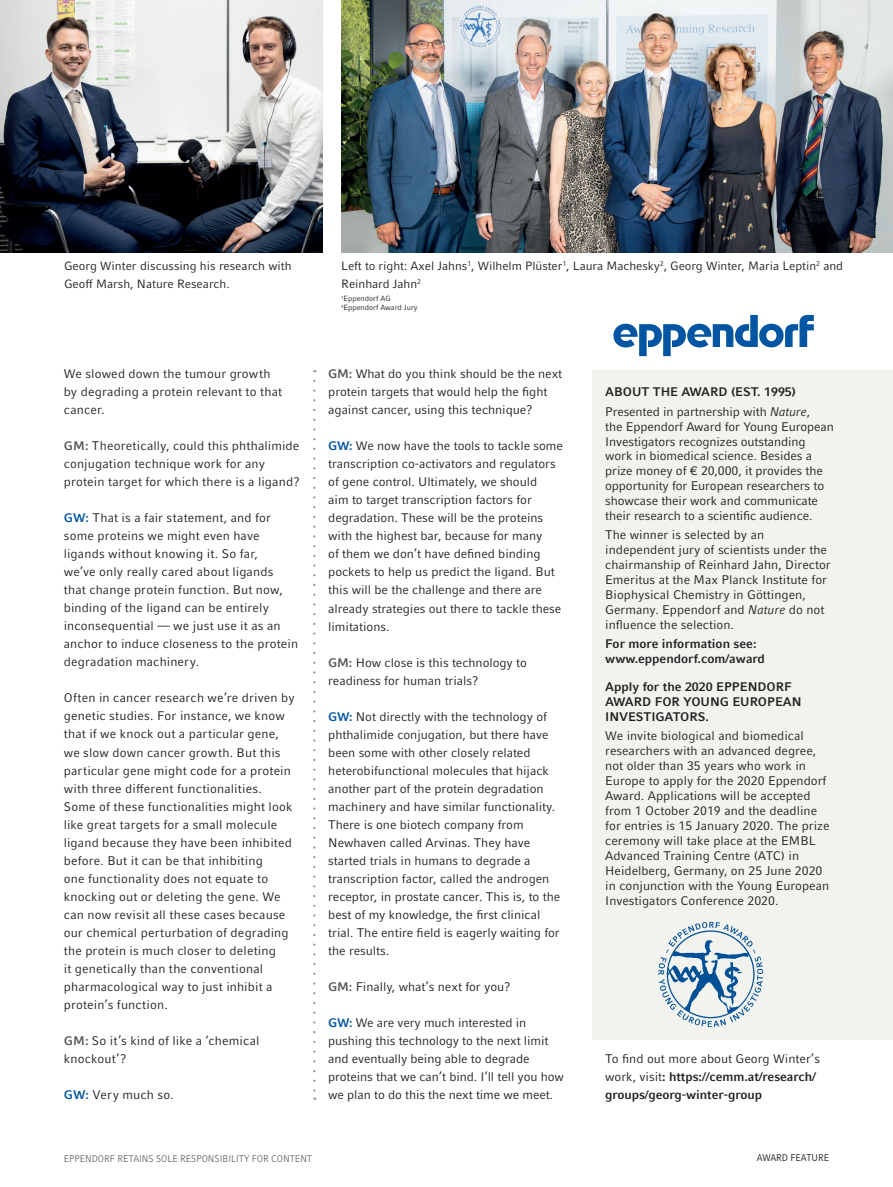
<style>
.page{position:relative;width:893px;height:1187px;background:#fff}
.page>*{position:absolute;margin:0;border:0;box-sizing:border-box;transform-origin:0 0}
.t1{font:12.45px/18px "Compatil Factfor Eppendorf";color:#231f20}
.t2{font:700 12.45px/15px "Compatil Factfor Eppendorf";color:#231f20}
.t3{font:12px/18px "Compatil Factfor Eppendorf";letter-spacing:-.005em;color:#231f20}
.t4{font:9.75px "Compatil Factfor Eppendorf";letter-spacing:-.005em;color:#6c6d70;scale:.9 1}
.t5{font:9.75px "Compatil Factfor Eppendorf";letter-spacing:-.005em;color:#231f20;scale:.9 1}
.t6{font:7.5px/9px "Compatil Factfor Eppendorf";letter-spacing:-.005em;color:#231f20}
.s1{font-weight:700;color:#57585a}
.s2{font-weight:700;color:#0155a2}
.s3{font-weight:700}
.s4{font-style:italic}
.s5{font-weight:400}
</style>
<div class="page">
<svg style="left:613px;top:315px;width:201px;height:41px"></svg>
<img style="left:0;top:0;width:322px;height:252px">
<svg style="left:313px;top:381px;width:2px;height:718px"></svg>
<div style="left:592px;top:370px;width:301px;height:670px;background:#f2f2ef"></div>
<img style="left:342px;top:0;width:551px;height:252px">
<svg style="left:658px;top:921px;width:105px;height:105px"></svg>
<p class="t3" style="left:64px;top:257px;width:229px">Georg Winter discussing his research with<br>Geoff Marsh, Nature Research.</p>
<p class="t3" style="left:341px;top:257px;width:503px">Left to right: Axel Jahns<sup>1</sup>, Wilhelm Plüster<sup>1</sup>, Laura Machesky<sup>2</sup>, Georg Winter, Maria Leptin<sup>2</sup> and<br>Reinhard Jahn<sup>2</sup></p>
<p class="t6" style="left:341px;top:294px;width:78px"><sup>1</sup>Eppendorf AG<br><sup>2</sup>Eppendorf Award Jury</p>
<p class="t1" style="left:64px;top:365px;width:220px">We slowed down the tumour growth by degrading a protein relevant to that cancer.</p>
<p class="t1" style="left:64px;top:437px;width:237px"><span class="s1">GM:</span> Theoretically, could this phthalimide conjugation technique work for any protein target for which there is a ligand?</p>
<p class="t1" style="left:64px;top:509px;width:236px"><span class="s2">GW:</span> That is a fair statement, and for some proteins we might even have ligands without knowing it. So far,<br>we’ve only really cared about ligands that change protein function. But now, binding of the ligand can be entirely inconsequential — we just use it as an anchor to induce closeness to the protein degradation machinery.</p>
<p class="t1" style="left:64px;top:689px;width:232px">Often in cancer research we’re driven by genetic studies. For instance, we know that if we knock out a particular gene, we slow down cancer growth. But this particular gene might code for a protein with three different functionalities.<br>Some of these functionalities might look like great targets for a small molecule ligand because they have been inhibited before. But it can be that inhibiting<br>one functionality does not equate to knocking out or deleting the gene. We can now revisit all these cases because our chemical perturbation of degrading the protein is much closer to deleting<br>it genetically than the conventional pharmacological way to just inhibit a protein’s function.</p>
<p class="t1" style="left:64px;top:1031px;width:197px"><span class="s1">GM:</span> So it’s kind of like a ‘chemical knockout’?</p>
<p class="t1" style="left:64px;top:1085px;width:111px"><span class="s2">GW:</span> Very much so.</p>
<p class="t1" style="left:328px;top:365px;width:236px"><span class="s1">GM:</span> What do you think should be the next protein targets that would help the fight against cancer, using this technique?</p>
<p class="t1" style="left:328px;top:437px;width:236px"><span class="s2">GW:</span> We now have the tools to tackle some transcription co-activators and regulators of gene control. Ultimately, we should<br>aim to target transcription factors for degradation. These will be the proteins with the highest bar, because for many<br>of them we don’t have defined binding pockets to help us predict the ligand. But this will be the challenge and there are already strategies out there to tackle these limitations.</p>
<p class="t1" style="left:328px;top:653px;width:200px"><span class="s1">GM:</span> How close is this technology to readiness for human trials?</p>
<p class="t1" style="left:328px;top:707px;width:234px"><span class="s2">GW:</span> Not directly with the technology of phthalimide conjugation, but there have been some with other closely related heterobifunctional molecules that hijack another part of the protein degradation machinery and have similar functionality.<br>There is one biotech company from Newhaven called Arvinas. They have started trials in humans to degrade a transcription factor, called the androgen receptor, in prostate cancer. This is, to the best of my knowledge, the first clinical trial. The entire field is eagerly waiting for the results.</p>
<p class="t1" style="left:328px;top:977px;width:184px"><span class="s1">GM:</span> Finally, what’s next for you?</p>
<p class="t1" style="left:328px;top:1013px;width:237px"><span class="s2">GW:</span> We are very much interested in pushing this technology to the next limit and eventually being able to degrade proteins that we can’t bind. I’ll tell you how we plan to do this the next time we meet.</p>
<p class="t1" style="left:605px;top:382px;width:206px;line-height:19.2px"><span class="s3">ABOUT THE AWARD (EST. 1995)<br></span>Presented in partnership with <span class="s4">Nature</span>,</p>
<p class="t1" style="left:605px;top:419px;width:230px;line-height:15px">the Eppendorf Award for Young European Investigators recognizes outstanding work in biomedical science. Besides a prize money of € 20,000, it provides the opportunity for European researchers to showcase their work and communicate their research to a scientific audience.</p>
<p class="t1" style="left:605px;top:527px;width:227px;line-height:15px">The winner is selected by an independent jury of scientists under the chairmanship of Reinhard Jahn, Director Emeritus at the Max Planck Institute for Biophysical Chemistry in Göttingen, Germany. Eppendorf and <span class="s4">Nature</span> do not influence the selection.</p>
<p class="t2" style="left:605px;top:636px;width:161px">For more information see: www.eppendorf.com/award</p>
<p class="t2" style="left:605px;top:679px;width:198px">Apply for the 2020 EPPENDORF<br>AWARD FOR YOUNG EUROPEAN<br>INVESTIGATORS.</p>
<p class="t1" style="left:605px;top:728px;width:226px;line-height:15px">We invite biological and biomedical researchers with an advanced degree, not older than 35 years who work in Europe to apply for the 2020 Eppendorf Award. Applications will be accepted from 1 October 2019 and the deadline for entries is 15 January 2020. The prize ceremony will take place at the EMBL Advanced Training Centre (ATC) in Heidelberg, Germany, on 25 June 2020 in conjunction with the Young European Investigators Conference 2020.</p>
<p class="t2" style="left:605px;top:1049px;width:216px;line-height:18px"><span class="s5">To find out more about Georg Winter’s work, visit</span>: https://cemm.at/research/ groups/georg-winter-group</p>
<p class="t4" style="left:64px;top:1152px;width:278px">EPPENDORF RETAINS SOLE RESPONSIBILITY FOR CONTENT</p>
<p class="t5" style="left:757px;top:1151px;width:82px">AWARD FEATURE</p>
</div>
